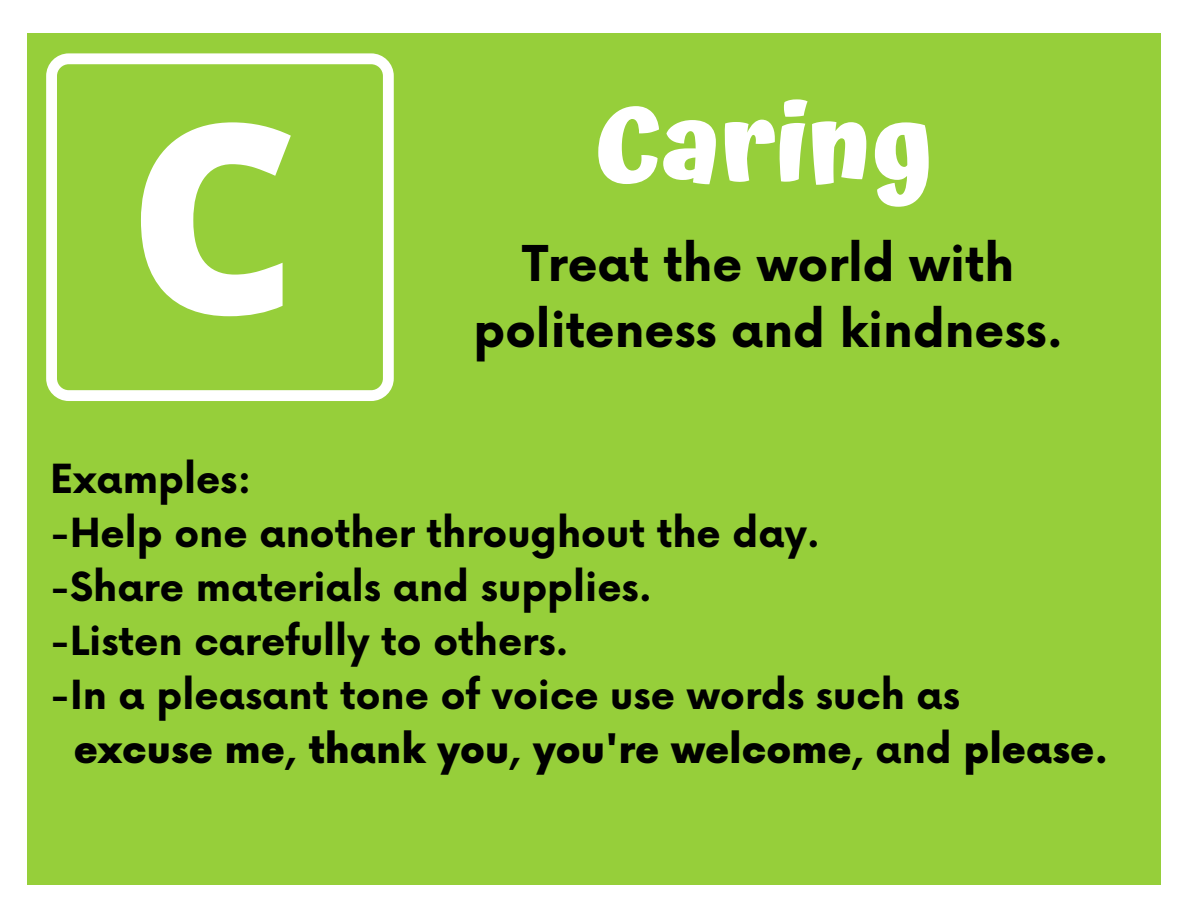
<style>
.page{position:relative;width:1188px;height:918px;background:#fff}
.page>*{position:absolute;margin:0;border:0;box-sizing:border-box;transform-origin:0 0}
.t1{font:800 264.15px "Open Sans";color:#fff}
.t2{font:700 106.95px "Atma";color:#fff}
.t3{font:700 48.15px/66.3px "Now";color:#000;text-align:center}
.t4{font:700 39.15px "Now";color:#000}
.t5{font:900 39.15px "Now";color:#000}
.s1{font-weight:700}
</style>
<div class="page">
<div style="left:27px;top:33px;width:1134px;height:852px;background:#96cf3a"></div>
<svg style="left:46px;top:53px;width:348px;height:348px"></svg>
<h1 class="t1" style="left:128px;top:32px;width:173px">C</h1>
<h2 class="t2" style="left:595px;top:81px;width:340px">Caring</h2>
<p class="t3" style="left:474px;top:234px;width:591px">Treat the world with politeness and kindness.</p>
<p class="t4" style="left:50px;top:458px;width:203px">Examples:</p>
<p class="t4" style="left:50px;top:512px;width:771px">-Help one another throughout the day.</p>
<p class="t4" style="left:50px;top:566px;width:603px">-Share materials and supplies.</p>
<p class="t4" style="left:50px;top:620px;width:520px">-Listen carefully to others.</p>
<p class="t4" style="left:50px;top:674px;width:911px">-In a pleasant tone of voice use words such as</p>
<p class="t5" style="left:74px;top:728px;width:1037px">excuse me<span class="s1">,</span> thank you<span class="s1">,</span> you're welcome<span class="s1">, and</span> please.</p>
</div>
